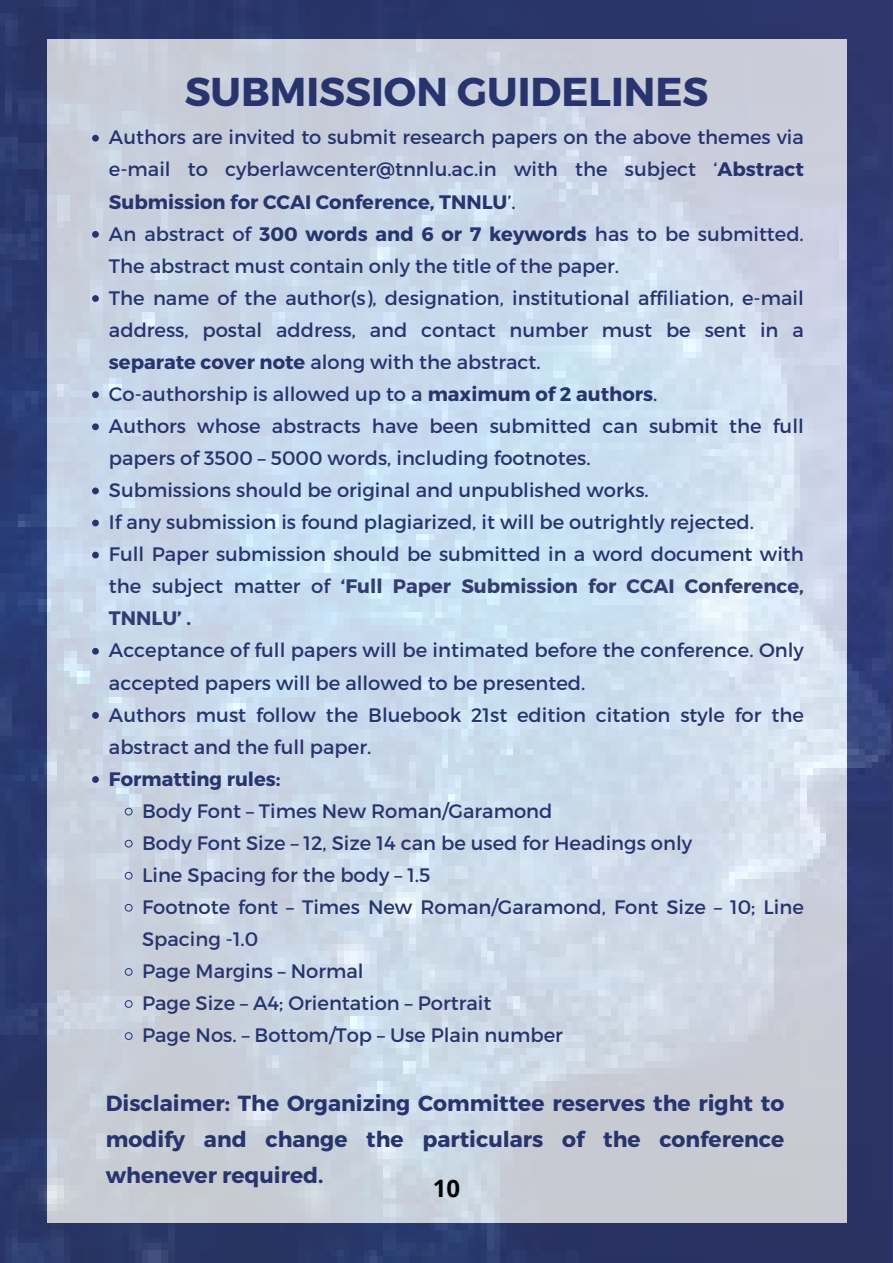
<style>
.page{position:relative;width:893px;height:1263px;background:#fff}
.page>*{position:absolute;margin:0;border:0;box-sizing:border-box;transform-origin:0 0}
.t1{font:700 40.2px "Montserrat";color:#27346e}
.t2{font:700 24px "Open Sans";color:#000}
.t3{font:700 21.83px/36px "Montserrat";color:#27346e;text-align:justify}
.t4{font:19.5px/32.1px "Montserrat";color:#27346e}
.t5{font:700 19.5px "Montserrat";color:#27346e}
.s1{font-weight:700}
.s2{font-weight:700;color:#333d72}
</style>
<div class="page">
<img style="left:0;top:0;width:891px;height:1263px">
<svg style="left:92px;top:135px;width:7px;height:7px"></svg>
<svg style="left:92px;top:231px;width:7px;height:7px"></svg>
<svg style="left:92px;top:295px;width:7px;height:7px"></svg>
<svg style="left:92px;top:391px;width:7px;height:7px"></svg>
<svg style="left:92px;top:423px;width:7px;height:7px"></svg>
<svg style="left:92px;top:487px;width:7px;height:7px"></svg>
<svg style="left:92px;top:520px;width:7px;height:6px"></svg>
<svg style="left:92px;top:552px;width:7px;height:6px"></svg>
<svg style="left:92px;top:648px;width:7px;height:7px"></svg>
<svg style="left:92px;top:712px;width:7px;height:7px"></svg>
<svg style="left:92px;top:776px;width:7px;height:7px"></svg>
<svg style="left:125px;top:807px;width:8px;height:8px"></svg>
<svg style="left:125px;top:840px;width:8px;height:8px"></svg>
<svg style="left:125px;top:872px;width:8px;height:8px"></svg>
<svg style="left:125px;top:904px;width:8px;height:8px"></svg>
<svg style="left:125px;top:968px;width:8px;height:8px"></svg>
<svg style="left:125px;top:1000px;width:8px;height:8px"></svg>
<svg style="left:125px;top:1032px;width:8px;height:8px"></svg>
<p class="t1" style="left:185px;top:65px;width:525px">SUBMISSION GUIDELINES</p>
<p class="t4" style="left:109px;top:120px;width:696px;text-align:justify">Authors are invited to submit research papers on the above themes via e-mail to cyberlawcenter@tnnlu.ac.in with the subject ‘<span class="s1">Abstract Submission for CCAI Conference, TNNLU</span>’.</p>
<h1 class="t4" style="left:109px;top:217px;width:696px">An abstract of <span class="s1">300 words and 6 or 7 keywords</span> has to be submitted.<br>The abstract must contain only the title of the paper.</h1>
<p class="t4" style="left:109px;top:281px;width:696px;text-align:justify">The name of the author(s), designation, institutional affiliation, e-mail address, postal address, and contact number must be sent in a <span class="s1">separate cover note</span> along with the abstract.</p>
<p class="t4" style="left:109px;top:377px;width:550px">Co-authorship is allowed up to a <span class="s1">maximum of 2 authors</span>.</p>
<p class="t4" style="left:109px;top:409px;width:696px">Authors whose abstracts have been submitted can submit the full papers of 3500 – 5000 words, including footnotes.</p>
<p class="t4" style="left:109px;top:473px;width:541px">Submissions should be original and unpublished works.</p>
<p class="t4" style="left:109px;top:505px;width:646px">If any submission is found plagiarized, it will be outrightly rejected.</p>
<p class="t4" style="left:109px;top:537px;width:696px;text-align:justify">Full Paper submission should be submitted in a word document with the subject matter of <span class="s2">‘Full Paper Submission for CCAI Conference, TNNLU’ .</span></p>
<p class="t4" style="left:109px;top:633px;width:696px">Acceptance of full papers will be intimated before the conference. Only accepted papers will be allowed to be presented.</p>
<p class="t4" style="left:109px;top:698px;width:696px">Authors must follow the Bluebook 21st edition citation style for the abstract and the full paper.</p>
<p class="t5" style="left:109px;top:766px;width:173px">Formatting rules:</p>
<p class="t4" style="left:142px;top:794px;width:412px">Body Font – Times New Roman/Garamond</p>
<p class="t4" style="left:142px;top:826px;width:551px">Body Font Size – 12, Size 14 can be used for Headings only</p>
<p class="t4" style="left:142px;top:858px;width:290px">Line Spacing for the body – 1.5</p>
<p class="t4" style="left:142px;top:890px;width:663px">Footnote font – Times New Roman/Garamond, Font Size – 10; Line<br>Spacing -1.0</p>
<p class="t4" style="left:142px;top:954px;width:223px">Page Margins – Normal</p>
<p class="t4" style="left:142px;top:986px;width:351px">Page Size – A4; Orientation – Portrait</p>
<p class="t4" style="left:142px;top:1018px;width:422px">Page Nos. – Bottom/Top – Use Plain number</p>
<h2 class="t3" style="left:106px;top:1084px;width:680px">Disclaimer: The Organizing Committee reserves the right to modify and change the particulars of the conference whenever required.</h2>
<p class="t2" style="left:433px;top:1171px;width:29px">10</p>
</div>
